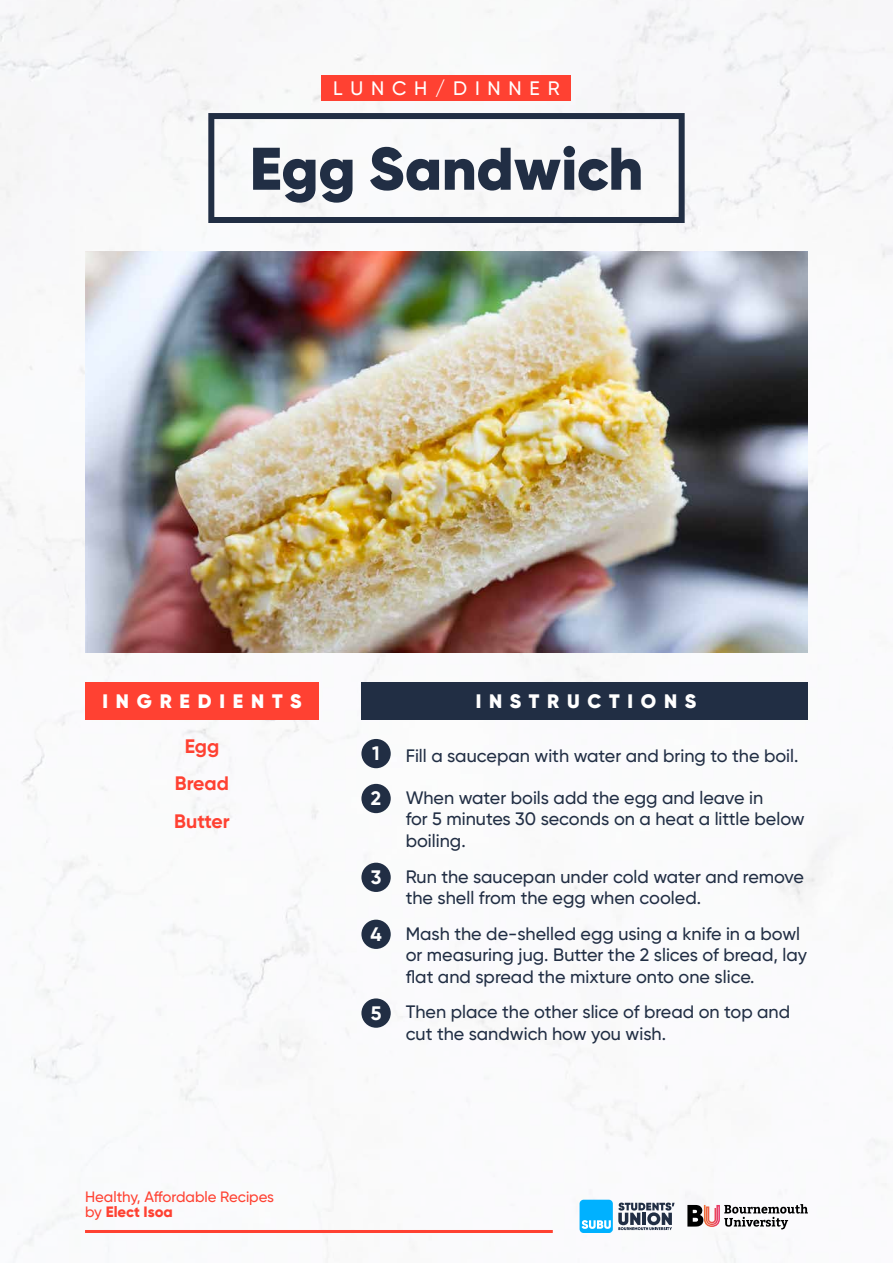
<style>
.page{position:relative;width:893px;height:1263px;background:#fff}
.page>*{position:absolute;margin:0;border:0;box-sizing:border-box;transform-origin:0 0}
.t1{font:900 60px "Gilroy";color:#212e44}
.t2{font:900 19.5px "Gilroy";letter-spacing:.4em;color:#fff}
.t3{font:700 19.5px/37.5px "Gilroy";color:#ff4132;text-align:center}
.t4{font:500 19.5px "Gilroy";letter-spacing:.4em;color:#fff}
.t5{font:700 19.5px "Gilroy";color:#fff}
.t6{font:500 18px/21.6px "Gilroy";color:#212e44}
.t7{font:500 15px/15px "Gilroy";color:#ff4132}
.s1{font-weight:800}
</style>
<div class="page">
<div style="left:208px;top:113px;width:477px;height:110px;border:6px solid #212e44"></div>
<div style="left:322px;top:76px;width:249px;height:25px;background:#ff4132"></div>
<div style="left:85px;top:682px;width:234px;height:38px;background:#ff4132"></div>
<div style="left:361px;top:682px;width:447px;height:38px;background:#212e44"></div>
<div style="left:361px;top:739px;width:30px;height:29px;background:#212e44;border-radius:50%"></div>
<div style="left:361px;top:784px;width:30px;height:29px;background:#212e44;border-radius:50%"></div>
<div style="left:361px;top:863px;width:30px;height:29px;background:#212e44;border-radius:50%"></div>
<div style="left:361px;top:920px;width:30px;height:29px;background:#212e44;border-radius:50%"></div>
<div style="left:361px;top:998px;width:30px;height:30px;background:#212e44;border-radius:50%"></div>
<svg style="left:580px;top:1200px;width:95px;height:33px"></svg>
<hr style="left:85px;top:1230px;width:468px;height:3px;background:#ff4132">
<svg style="left:687px;top:1204px;width:121px;height:26px"></svg>
<img style="left:85px;top:252px;width:723px;height:400px">
<p class="t4" style="left:333px;top:76px;width:228px">LUNCH/DINNER</p>
<h1 class="t1" style="left:250px;top:131px;width:395px">Egg Sandwich</h1>
<p class="t2" style="left:102px;top:689px;width:201px">INGREDIENTS</p>
<p class="t3" style="left:174px;top:727px;width:57px">Egg<br>Bread<br>Butter</p>
<p class="t7" style="left:85px;top:1189px;width:191px">Healthy, Affordable Recipes by <span class="s1">Elect Isoa</span></p>
<p class="t2" style="left:476px;top:689px;width:222px">INSTRUCTIONS</p>
<p class="t5" style="left:372px;top:741px;width:9px">1</p>
<p class="t6" style="left:406px;top:745px;width:394px">Fill a saucepan with water and bring to the boil.</p>
<p class="t6" style="left:406px;top:786px;width:401px">When water boils add the egg and leave in<br>for 5 minutes 30 seconds on a heat a little below boiling.</p>
<p class="t5" style="left:371px;top:786px;width:12px">2</p>
<p class="t5" style="left:371px;top:865px;width:12px">3</p>
<p class="t6" style="left:406px;top:865px;width:400px">Run the saucepan under cold water and remove the shell from the egg when cooled.</p>
<p class="t5" style="left:370px;top:922px;width:13px">4</p>
<p class="t6" style="left:406px;top:922px;width:403px">Mash the de-shelled egg using a knife in a bowl or measuring jug. Butter the 2 slices of bread, lay flat and spread the mixture onto one slice.</p>
<p class="t5" style="left:371px;top:1001px;width:12px">5</p>
<p class="t6" style="left:406px;top:1001px;width:386px">Then place the other slice of bread on top and cut the sandwich how you wish.</p>
</div>
